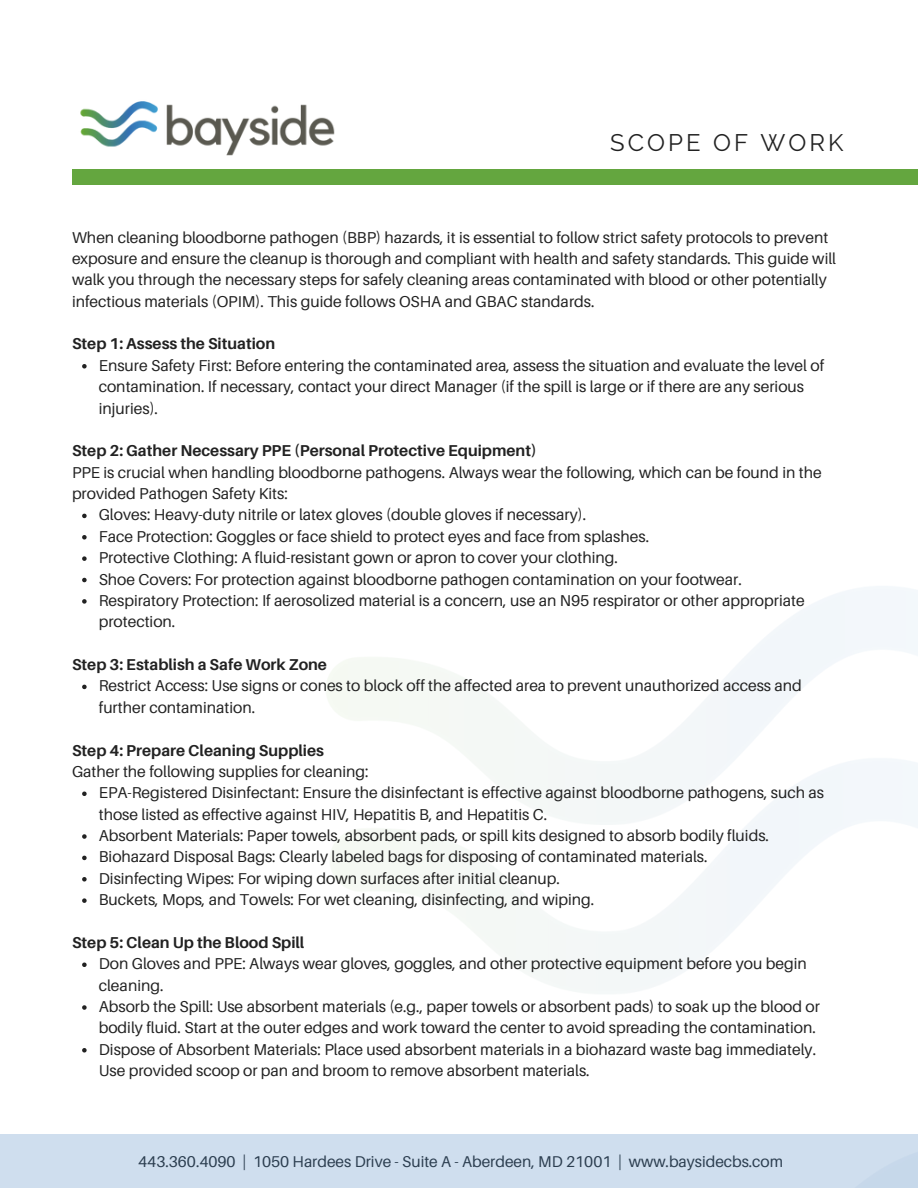
<style>
.page{position:relative;width:918px;height:1188px;background:#fff}
.page>*{position:absolute;margin:0;border:0;box-sizing:border-box;transform-origin:0 0}
.t1{font:23.85px "Raleway";letter-spacing:.13em;color:#222}
.t2{font:15.75px/21.3px "Aileron";color:#222}
.t3{font:700 15.75px "Aileron";color:#222}
.t4{font:15.6px "Aileron";color:#2c3e50}
</style>
<div class="page">
<div style="left:0;top:1134px;width:918px;height:54px;background:#cfdeee"></div>
<div style="left:72px;top:169px;width:846px;height:16px;background:#64a63f"></div>
<img style="left:80px;top:101px;width:255px;height:55px">
<svg style="left:82px;top:364px;width:5px;height:5px"></svg>
<svg style="left:82px;top:514px;width:5px;height:4px"></svg>
<svg style="left:82px;top:535px;width:5px;height:5px"></svg>
<svg style="left:82px;top:556px;width:5px;height:5px"></svg>
<svg style="left:82px;top:578px;width:5px;height:4px"></svg>
<svg style="left:82px;top:599px;width:5px;height:5px"></svg>
<svg style="left:82px;top:685px;width:5px;height:4px"></svg>
<svg style="left:82px;top:792px;width:5px;height:4px"></svg>
<svg style="left:82px;top:834px;width:5px;height:5px"></svg>
<svg style="left:82px;top:856px;width:5px;height:4px"></svg>
<svg style="left:82px;top:877px;width:5px;height:5px"></svg>
<svg style="left:82px;top:898px;width:5px;height:5px"></svg>
<svg style="left:82px;top:963px;width:5px;height:4px"></svg>
<svg style="left:82px;top:1005px;width:5px;height:5px"></svg>
<svg style="left:82px;top:1048px;width:5px;height:5px"></svg>
<h1 class="t1" style="left:610px;top:128px;width:235px">SCOPE OF WORK</h1>
<p class="t2" style="left:72px;top:226px;width:766px">When cleaning bloodborne pathogen (BBP) hazards, it is essential to follow strict safety protocols to prevent exposure and ensure the cleanup is thorough and compliant with health and safety standards. This guide will walk you through the necessary steps for safely cleaning areas contaminated with blood or other potentially infectious materials (OPIM). This guide follows OSHA and GBAC standards.</p>
<h2 class="t3" style="left:72px;top:334px;width:205px">Step 1: Assess the Situation</h2>
<p class="t2" style="left:99px;top:354px;width:727px">Ensure Safety First: Before entering the contaminated area, assess the situation and evaluate the level of contamination. If necessary, contact your direct Manager (if the spill is large or if there are any serious injuries).</p>
<p class="t3" style="left:72px;top:441px;width:466px">Step 2: Gather Necessary PPE (Personal Protective Equipment)</p>
<p class="t2" style="left:72px;top:461px;width:751px">PPE is crucial when handling bloodborne pathogens. Always wear the following, which can be found in the provided Pathogen Safety Kits:</p>
<p class="t2" style="left:99px;top:504px;width:489px">Gloves: Heavy-duty nitrile or latex gloves (double gloves if necessary).</p>
<p class="t2" style="left:99px;top:525px;width:552px">Face Protection: Goggles or face shield to protect eyes and face from splashes.</p>
<p class="t2" style="left:99px;top:547px;width:521px">Protective Clothing: A fluid-resistant gown or apron to cover your clothing.</p>
<p class="t2" style="left:99px;top:568px;width:645px">Shoe Covers: For protection against bloodborne pathogen contamination on your footwear.</p>
<p class="t2" style="left:99px;top:589px;width:707px">Respiratory Protection: If aerosolized material is a concern, use an N95 respirator or other appropriate protection.</p>
<h2 class="t3" style="left:72px;top:655px;width:257px">Step 3: Establish a Safe Work Zone</h2>
<p class="t2" style="left:99px;top:675px;width:705px">Restrict Access: Use signs or cones to block off the affected area to prevent unauthorized access and further contamination.</p>
<p class="t3" style="left:72px;top:740px;width:254px">Step 4: Prepare Cleaning Supplies</p>
<p class="t2" style="left:72px;top:760px;width:298px">Gather the following supplies for cleaning:</p>
<p class="t2" style="left:99px;top:782px;width:727px">EPA-Registered Disinfectant: Ensure the disinfectant is effective against bloodborne pathogens, such as those listed as effective against HIV, Hepatitis B, and Hepatitis C.</p>
<p class="t2" style="left:99px;top:825px;width:672px">Absorbent Materials: Paper towels, absorbent pads, or spill kits designed to absorb bodily fluids.</p>
<p class="t2" style="left:99px;top:846px;width:610px">Biohazard Disposal Bags: Clearly labeled bags for disposing of contaminated materials.</p>
<p class="t2" style="left:99px;top:867px;width:463px">Disinfecting Wipes: For wiping down surfaces after initial cleanup.</p>
<p class="t2" style="left:99px;top:889px;width:497px">Buckets, Mops, and Towels: For wet cleaning, disinfecting, and wiping.</p>
<h2 class="t3" style="left:72px;top:933px;width:234px">Step 5: Clean Up the Blood Spill</h2>
<p class="t2" style="left:99px;top:953px;width:710px">Don Gloves and PPE: Always wear gloves, goggles, and other protective equipment before you begin cleaning.</p>
<p class="t2" style="left:99px;top:996px;width:723px">Absorb the Spill: Use absorbent materials (e.g., paper towels or absorbent pads) to soak up the blood or bodily fluid. Start at the outer edges and work toward the center to avoid spreading the contamination.</p>
<p class="t2" style="left:99px;top:1038px;width:719px">Dispose of Absorbent Materials: Place used absorbent materials in a biohazard waste bag immediately.<br>Use provided scoop or pan and broom to remove absorbent materials.</p>
<p class="t4" style="left:138px;top:1152px;width:646px">443.360.4090 | 1050 Hardees Drive - Suite A - Aberdeen, MD 21001 | www.baysidecbs.com</p>
</div>
